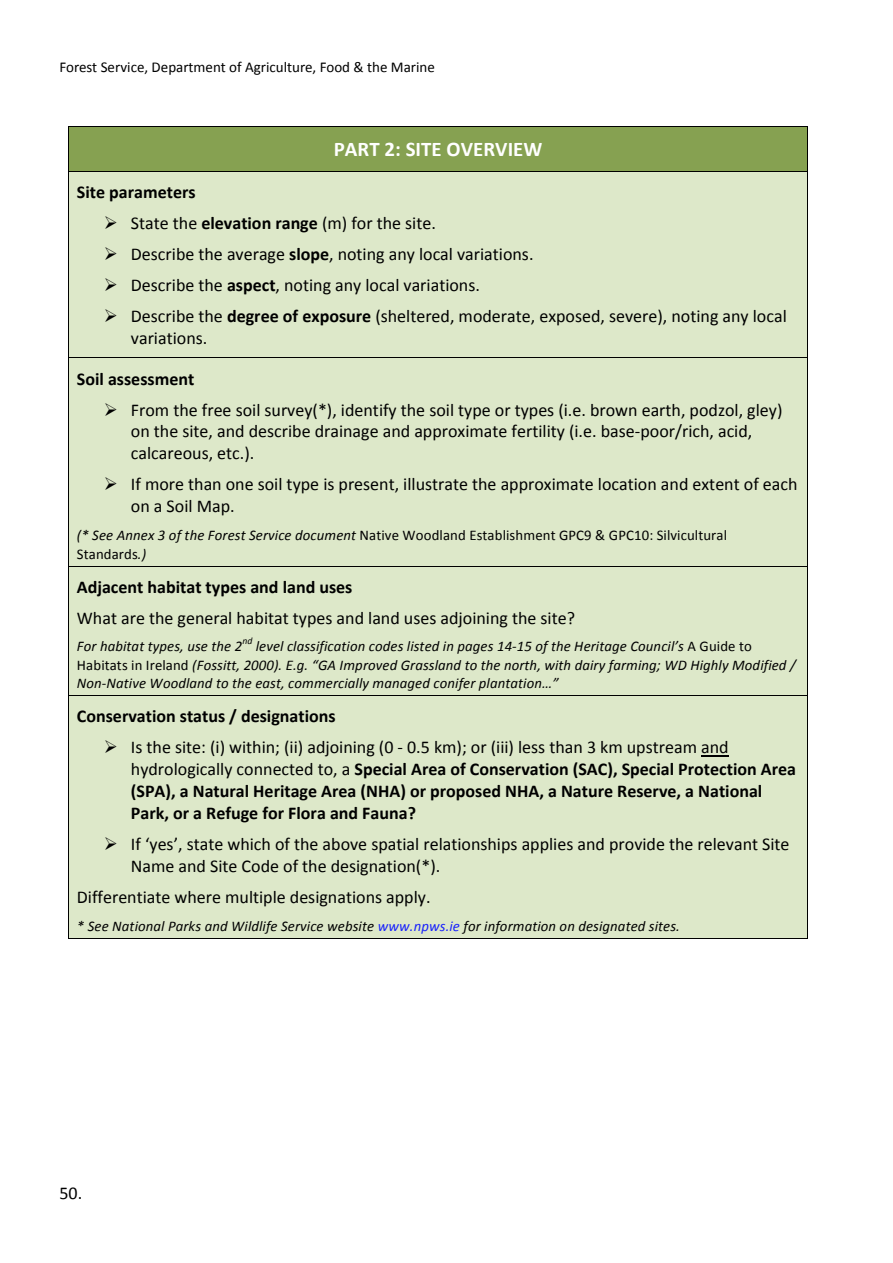
<style>
.page{position:relative;width:893px;height:1263px;background:#fff}
.page>*{position:absolute;margin:0;border:0;box-sizing:border-box;transform-origin:0 0}
.t1{font:700 20.85px "Calibri";letter-spacing:.005em;color:#fff}
.t2{font:18px/21.9px "Calibri";color:#000}
.t3{font:700 18px/21.9px "Calibri";color:#000}
.t4{font:15px "Calibri";color:#000}
.t5{font:italic 14.7px/18.6px "Calibri";letter-spacing:.005em;color:#000}
.t6{font:14.7px/18.8px "Calibri";letter-spacing:.01em;color:#000}
.t7{font:italic 9.75px "Calibri";color:#000}
.s1{font-weight:700}
.s2{font-style:italic}
.s3{font-style:normal}
.s4{font-weight:400}
.s5{color:#1922fb}
</style>
<div class="page">
<div style="left:69px;top:127px;width:738px;height:44px;background:#86a151"></div>
<hr style="left:69px;top:126px;width:738px;height:1px;background:#000">
<hr style="left:68px;top:127px;width:1px;height:44px;background:#000">
<hr style="left:807px;top:127px;width:1px;height:44px;background:#000">
<div style="left:69px;top:172px;width:738px;height:186px;background:#dde8c9"></div>
<hr style="left:69px;top:171px;width:738px;height:1px;background:#000">
<hr style="left:68px;top:172px;width:1px;height:186px;background:#000">
<hr style="left:807px;top:172px;width:1px;height:186px;background:#000">
<div style="left:69px;top:358px;width:738px;height:208px;background:#dde8c9"></div>
<hr style="left:69px;top:358px;width:738px;height:1px;background:#000">
<hr style="left:68px;top:358px;width:1px;height:208px;background:#000">
<hr style="left:807px;top:358px;width:1px;height:208px;background:#000">
<div style="left:69px;top:566px;width:738px;height:129px;background:#dde8c9"></div>
<hr style="left:69px;top:566px;width:738px;height:1px;background:#000">
<hr style="left:68px;top:566px;width:1px;height:129px;background:#000">
<hr style="left:807px;top:566px;width:1px;height:129px;background:#000">
<div style="left:69px;top:696px;width:738px;height:242px;background:#dde8c9"></div>
<svg style="left:701px;top:755px;width:28px;height:1px"></svg>
<hr style="left:69px;top:695px;width:738px;height:1px;background:#000">
<hr style="left:68px;top:696px;width:1px;height:242px;background:#000">
<hr style="left:69px;top:938px;width:738px;height:1px;background:#000">
<hr style="left:807px;top:696px;width:1px;height:242px;background:#000">
<p class="t4" style="left:60px;top:57px;width:377px">Forest Service, Department of Agriculture, Food &amp; the Marine</p>
<p class="t1" style="left:334px;top:136px;width:210px">PART 2: SITE OVERVIEW</p>
<p class="t3" style="left:77px;top:180px;width:120px">Site parameters</p>
<p class="t2" style="left:104px;top:211px;width:333px">➢ State the <span class="s1">elevation range</span> (m) for the site.</p>
<p class="t2" style="left:104px;top:242px;width:431px">➢ Describe the average <span class="s1">slope</span>, noting any local variations.</p>
<p class="t2" style="left:104px;top:273px;width:378px">➢ Describe the <span class="s1">aspect</span>, noting any local variations.</p>
<p class="t2" style="left:131px;top:304px;width:657px;text-indent:-27px">➢ Describe the <span class="s1">degree of exposure</span> (sheltered, moderate, exposed, severe), noting any local variations.</p>
<p class="t3" style="left:77px;top:367px;width:119px">Soil assessment</p>
<p class="t2" style="left:131px;top:398px;width:653px;text-indent:-27px">➢ From the free soil survey(*), identify the soil type or types (i.e. brown earth, podzol, gley) on the site, and describe drainage and approximate fertility (i.e. base--‐poor/rich, acid, calcareous, etc.).</p>
<p class="t2" style="left:131px;top:473px;width:668px;text-indent:-27px">➢ If more than one soil type is present, illustrate the approximate location and extent of each on a Soil Map.</p>
<p class="t6" style="left:77px;top:525px;width:652px"><span class="s2">(* See Annex 3 of the Forest Service document</span> Native Woodland Establishment GPC9 &amp; GPC10: Silvicultural<br>Standards<span class="s2">.)</span></p>
<p class="t3" style="left:77px;top:575px;width:277px">Adjacent habitat types and land uses</p>
<p class="t2" style="left:77px;top:606px;width:500px">What are the general habitat types and land uses adjoining the site?</p>
<p class="t5" style="left:77px;top:636px;width:167px">For habitat types, use the 2</p>
<p class="t7" style="left:242px;top:634px;width:12px">nd</p>
<p class="t5" style="left:77px;top:636px;width:720px;text-indent:179px">level classification codes listed in pages 14--‐15 of the Heritage Council’s <span class="s3">A Guide to<br>Habitats in Ireland</span> (Fossitt, 2000). E.g. “GA Improved Grassland to the north, with dairy farming; WD Highly Modified /<br>Non--‐Native Woodland to the east, commercially managed conifer plantation…”</p>
<p class="t3" style="left:77px;top:704px;width:260px">Conservation status / designations</p>
<p class="t3" style="left:131px;top:735px;width:667px;text-indent:-27px">➢ <span class="s4">Is the site: (i) within; (ii) adjoining (0 --‐ 0.5 km); or (iii) less than 3 km upstream and hydrologically connected to, a</span> Special Area of Conservation (SAC), Special Protection Area (SPA), a Natural Heritage Area (NHA) or proposed NHA, a Nature Reserve, a National Park, or a Refuge for Flora and Fauna?</p>
<p class="t2" style="left:131px;top:832px;width:660px;line-height:22.4px;text-indent:-27px">➢ If ‘yes’, state which of the above spatial relationships applies and provide the relevant Site<br>Name and Site Code of the designation(*).</p>
<p class="t2" style="left:77px;top:886px;width:355px">Differentiate where multiple designations apply.</p>
<p class="t5" style="left:77px;top:916px;width:605px">* See National Parks and Wildlife Service website <span class="s5">www.npws.ie</span> for information on designated sites.</p>
<p class="t2" style="left:60px;top:1181px;width:24px">50.</p>
</div>
